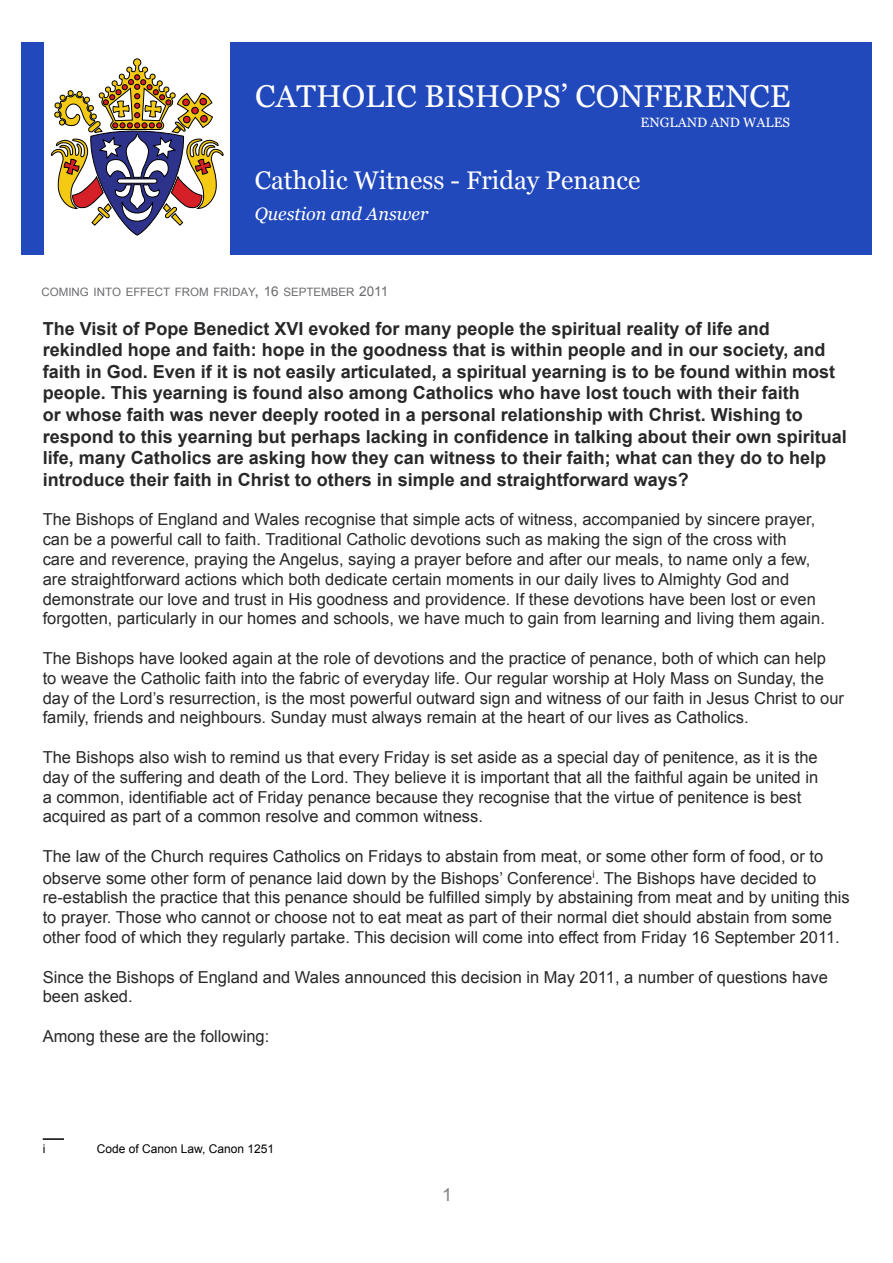
<style>
.page{position:relative;width:893px;height:1263px;background:#fff}
.page>*{position:absolute;margin:0;border:0;box-sizing:border-box;transform-origin:0 0}
.t1{font:31.5px "Georgia";color:#fff}
.t2{font:25.5px "Georgia";color:#fff}
.t3{font:700 18px/21.6px "Arial";color:#292829}
.t4{font:italic 18px "Georgia";color:#fff}
.t5{font:18px "Arial";color:#808285}
.t6{font:16.5px/19.8px "Arial";color:#292829}
.t7{font:13.5px "Georgia";color:#fff}
.t8{font:12px "Arial";color:#000}
.t9{font:11.55px "Arial";color:#6b6c6f}
.s1{font-size:16.5px}
.s2{font-size:13.5px}
</style>
<div class="page">
<div style="left:21px;top:43px;width:851px;height:212px;background:#2249bc"></div>
<div style="left:44px;top:37px;width:186px;height:223px;background:#fff"></div>
<svg style="left:51px;top:58px;width:173px;height:178px"></svg>
<hr style="left:43px;top:1138px;width:21px;height:2px;background:#000">
<h1 class="t1" style="left:255px;top:77px;width:537px">CATHOLIC BISHOPS’ CONFERENCE</h1>
<p class="t7" style="left:641px;top:114px;width:151px">ENGLAND AND WALES</p>
<h2 class="t2" style="left:255px;top:165px;width:387px">CATHOLIC WITNESS - FRIDAY PENANCE</h2>
<p class="t4" style="left:255px;top:202px;width:175px">Question and Answer</p>
<p class="t9" style="left:41px;top:284px;width:348px">COMING INTO EFFECT FROM FRIDAY<span class="s1">,</span> <span class="s2">16</span> SEPTEMBER <span class="s2">2011</span></p>
<p class="t3" style="left:43px;top:318px;width:806px">The Visit of Pope Benedict XVI evoked for many people the spiritual reality of life and rekindled hope and faith: hope in the goodness that is within people and in our society, and faith in God. Even if it is not easily articulated, a spiritual yearning is to be found within most people. This yearning is found also among Catholics who have lost touch with their faith<br>or whose faith was never deeply rooted in a personal relationship with Christ. Wishing to respond to this yearning but perhaps lacking in confidence in talking about their own spiritual life, many Catholics are asking how they can witness to their faith; what can they do to help introduce their faith in Christ to others in simple and straightforward ways?</p>
<p class="t6" style="left:43px;top:510px;width:784px">The Bishops of England and Wales recognise that simple acts of witness, accompanied by sincere prayer, can be a powerful call to faith. Traditional Catholic devotions such as making the sign of the cross with<br>care and reverence, praying the Angelus, saying a prayer before and after our meals, to name only a few, are straightforward actions which both dedicate certain moments in our daily lives to Almighty God and demonstrate our love and trust in His goodness and providence. If these devotions have been lost or even forgotten, particularly in our homes and schools, we have much to gain from learning and living them again.</p>
<p class="t6" style="left:43px;top:648px;width:803px">The Bishops have looked again at the role of devotions and the practice of penance, both of which can help<br>to weave the Catholic faith into the fabric of everyday life. Our regular worship at Holy Mass on Sunday, the day of the Lord’s resurrection, is the most powerful outward sign and witness of our faith in Jesus Christ to our family, friends and neighbours. Sunday must always remain at the heart of our lives as Catholics.</p>
<p class="t6" style="left:43px;top:747px;width:777px">The Bishops also wish to remind us that every Friday is set aside as a special day of penitence, as it is the day of the suffering and death of the Lord. They believe it is important that all the faithful again be united in a common, identifiable act of Friday penance because they recognise that the virtue of penitence is best acquired as part of a common resolve and common witness.</p>
<p class="t6" style="left:43px;top:845px;width:782px;line-height:21.6px">The law of the Church requires Catholics on Fridays to abstain from meat, or some other form of food, or to observe some other form of penance laid down by the Bishops’ Conference<sup>i</sup>. The Bishops have decided to</p>
<p class="t6" style="left:43px;top:888px;width:809px">re-establish the practice that this penance should be fulfilled simply by abstaining from meat and by uniting this to prayer. Those who cannot or choose not to eat meat as part of their normal diet should abstain from some other food of which they regularly partake. This decision will come into effect from Friday 16 September 2011.</p>
<p class="t6" style="left:43px;top:967px;width:787px">Since the Bishops of England and Wales announced this decision in May 2011, a number of questions have been asked.</p>
<p class="t6" style="left:43px;top:1026px;width:228px">Among these are the following:</p>
<p class="t8" style="left:43px;top:1141px;width:4px">i</p>
<p class="t8" style="left:97px;top:1141px;width:179px">Code of Canon Law, Canon 1251</p>
<p class="t5" style="left:442px;top:1182px;width:12px">1</p>
</div>
